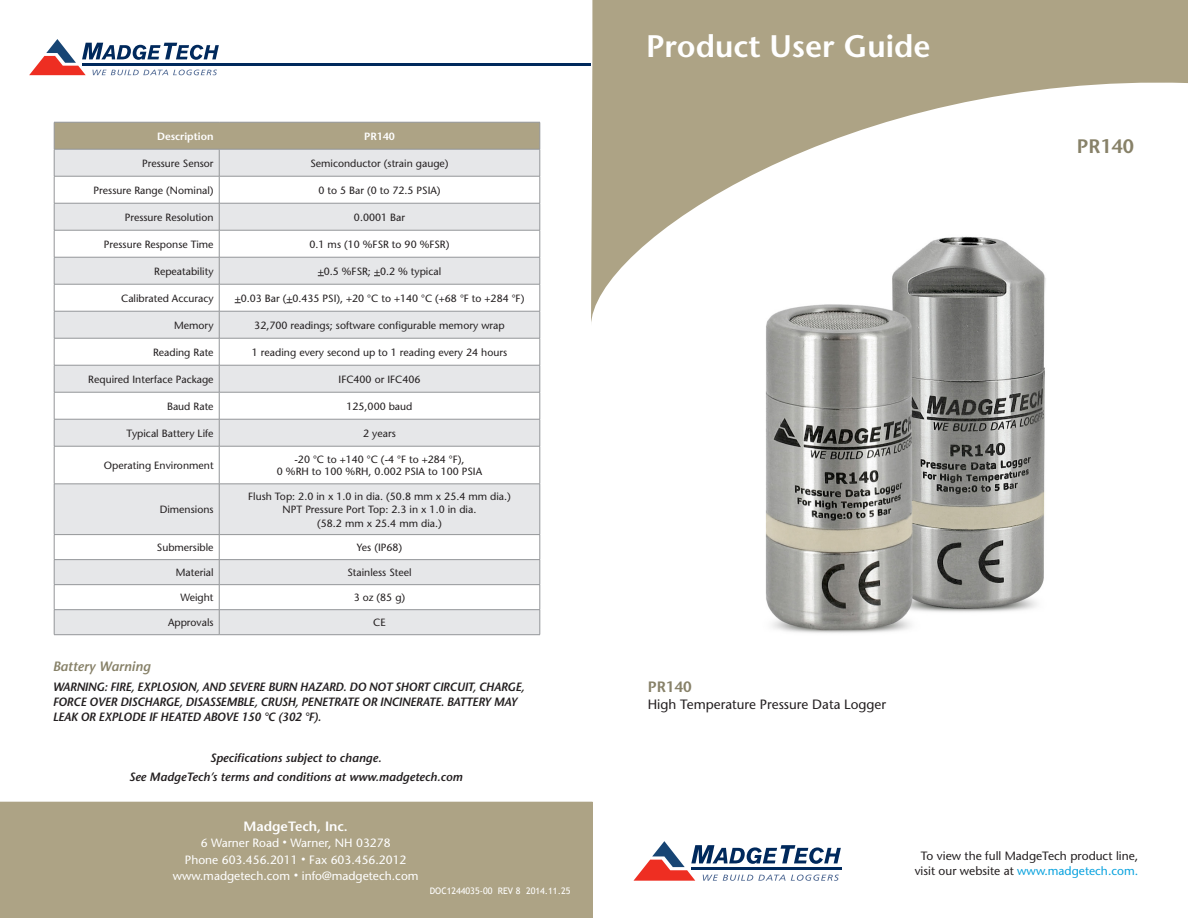
<style>
.page{position:relative;width:1188px;height:918px;background:#fff}
.page>*{position:absolute;margin:0;border:0;box-sizing:border-box;transform-origin:0 0}
.t1{font:600 31.05px "Stone Sans";color:#fff}
.t2{font:600 19.5px "Stone Sans";color:#878168}
.t3{font:600 15px "Stone Sans";color:#878168}
.t4{font:13.5px "Stone Sans";color:#231f20}
.t5{font:italic 600 13.5px "Stone Sans";color:#878168}
.t6{font:600 13.5px "Stone Sans";color:#fff}
.t7{font:italic 600 12px/15px "Stone Sans";letter-spacing:-.03em;color:#231f20}
.t8{font:12px "Stone Sans";color:#fff}
.t9{font:italic 600 12px "Stone Sans";color:#231f20}
.t10{font:12px "Stone Sans";color:#09a2de}
.t11{font:12px "Stone Sans";color:#231f20}
.Spec_Chart_Copy{font:10.5px/13.5px "Stone Sans";color:#231f20;text-align:center}
.Spec_Chart_Copy-2{font:600 10.5px "Stone Sans";color:#fff}
.t12{font:9px "Trebuchet MS";color:#fff}
.s1{color:#231f20}
</style>
<div class="page">
<svg style="left:633px;top:841px;width:208px;height:40px"></svg>
<hr style="left:691px;top:867px;width:150px;height:3px;background:#00295c">
<svg style="left:29px;top:39px;width:190px;height:36px"></svg>
<hr style="left:82px;top:63px;width:509px;height:2px;background:#00295c">
<div style="left:0;top:806px;width:592px;height:112px;background:#ada385"></div>
<hr style="left:0;top:802px;width:592px;height:4px;background:#ada385">
<div style="left:55px;top:610px;width:485px;height:24px;background:#e6e7e9"></div>
<svg style="left:55px;top:447px;width:485px;height:162px"></svg>
<hr style="left:54px;top:446px;width:165px;height:1px;background:#939598">
<hr style="left:54px;top:446px;width:1px;height:38px;background:#939598">
<hr style="left:219px;top:446px;width:321px;height:1px;background:#939598">
<hr style="left:219px;top:446px;width:1px;height:38px;background:#939598">
<hr style="left:540px;top:446px;width:1px;height:38px;background:#939598">
<hr style="left:54px;top:484px;width:165px;height:1px;background:#939598">
<hr style="left:54px;top:484px;width:1px;height:50px;background:#939598">
<hr style="left:219px;top:484px;width:321px;height:1px;background:#939598">
<hr style="left:219px;top:484px;width:1px;height:50px;background:#939598">
<hr style="left:540px;top:484px;width:1px;height:50px;background:#939598">
<hr style="left:54px;top:534px;width:165px;height:1px;background:#939598">
<hr style="left:219px;top:534px;width:321px;height:1px;background:#939598">
<hr style="left:54px;top:559px;width:165px;height:1px;background:#939598">
<hr style="left:219px;top:559px;width:321px;height:1px;background:#939598">
<hr style="left:54px;top:584px;width:165px;height:1px;background:#939598">
<hr style="left:219px;top:584px;width:321px;height:1px;background:#939598">
<hr style="left:54px;top:609px;width:165px;height:1px;background:#939598">
<svg style="left:54px;top:535px;width:1px;height:99px"></svg>
<hr style="left:219px;top:609px;width:321px;height:1px;background:#939598">
<svg style="left:219px;top:535px;width:1px;height:99px"></svg>
<svg style="left:540px;top:535px;width:1px;height:100px"></svg>
<hr style="left:54px;top:634px;width:165px;height:1px;background:#939598">
<hr style="left:219px;top:634px;width:321px;height:1px;background:#939598">
<svg style="left:54px;top:122px;width:487px;height:324px"></svg>
<svg style="left:591px;top:0;width:597px;height:323px;fill:#ada385"></svg>
<img style="left:738px;top:224px;width:333px;height:409px">
<p class="Spec_Chart_Copy-2" style="left:157px;top:130px;width:58px">Description</p>
<p class="Spec_Chart_Copy-2" style="left:364px;top:130px;width:32px">PR140</p>
<p class="Spec_Chart_Copy" style="left:142px;top:156px;width:73px">Pressure Sensor</p>
<p class="Spec_Chart_Copy" style="left:310px;top:156px;width:140px">Semiconductor (strain gauge)</p>
<p class="Spec_Chart_Copy" style="left:94px;top:183px;width:121px">Pressure Range (Nominal)</p>
<p class="Spec_Chart_Copy" style="left:318px;top:183px;width:124px">0 to 5 Bar (0 to 72.5 PSIA)</p>
<p class="Spec_Chart_Copy" style="left:125px;top:210px;width:90px">Pressure Resolution</p>
<p class="Spec_Chart_Copy" style="left:354px;top:210px;width:53px">0.0001 Bar</p>
<p class="Spec_Chart_Copy" style="left:104px;top:237px;width:111px">Pressure Response Time</p>
<p class="Spec_Chart_Copy" style="left:310px;top:237px;width:141px">0.1 ms (10 %FSR to 90 %FSR)</p>
<p class="Spec_Chart_Copy" style="left:154px;top:264px;width:61px">Repeatability</p>
<p class="Spec_Chart_Copy" style="left:318px;top:264px;width:125px">+0.5 %FSR; +0.2 % typical</p>
<p class="Spec_Chart_Copy" style="left:121px;top:291px;width:94px">Calibrated Accuracy</p>
<p class="Spec_Chart_Copy" style="left:235px;top:291px;width:291px">+0.03 Bar (+0.435 PSI), +20 °C to +140 °C (+68 °F to +284 °F)</p>
<p class="Spec_Chart_Copy" style="left:174px;top:318px;width:41px">Memory</p>
<p class="Spec_Chart_Copy" style="left:254px;top:318px;width:252px">32,700 readings; software configurable memory wrap</p>
<p class="Spec_Chart_Copy" style="left:153px;top:345px;width:62px">Reading Rate</p>
<p class="Spec_Chart_Copy" style="left:252px;top:345px;width:257px">1 reading every second up to 1 reading every 24 hours</p>
<p class="Spec_Chart_Copy" style="left:88px;top:372px;width:127px">Required Interface Package</p>
<p class="Spec_Chart_Copy" style="left:339px;top:372px;width:83px">IFC400 or IFC406</p>
<p class="Spec_Chart_Copy" style="left:167px;top:399px;width:48px">Baud Rate</p>
<p class="Spec_Chart_Copy" style="left:347px;top:399px;width:67px">125,000 baud</p>
<p class="Spec_Chart_Copy" style="left:127px;top:426px;width:89px">Typical Battery Life</p>
<p class="Spec_Chart_Copy" style="left:363px;top:426px;width:34px">2 years</p>
<p class="Spec_Chart_Copy" style="left:104px;top:459px;width:111px">Operating Environment</p>
<p class="Spec_Chart_Copy" style="left:294px;top:452px;width:172px">-20 °C to +140 °C (-4 °F to +284 °F),</p>
<p class="Spec_Chart_Copy" style="left:277px;top:465px;width:207px">0 %RH to 100 %RH, 0.002 PSIA to 100 PSIA</p>
<p class="Spec_Chart_Copy" style="left:160px;top:503px;width:55px">Dimensions</p>
<p class="Spec_Chart_Copy" style="left:248px;top:489px;width:264px">Flush Top: 2.0 in x 1.0 in dia. (50.8 mm x 25.4 mm dia.)</p>
<p class="Spec_Chart_Copy" style="left:283px;top:503px;width:195px">NPT Pressure Port Top: 2.3 in x 1.0 in dia. (58.2 mm x 25.4 mm dia.)</p>
<p class="Spec_Chart_Copy" style="left:157px;top:541px;width:58px">Submersible</p>
<p class="Spec_Chart_Copy" style="left:357px;top:541px;width:47px">Yes (IP68)</p>
<p class="Spec_Chart_Copy" style="left:176px;top:566px;width:39px">Material</p>
<p class="Spec_Chart_Copy" style="left:347px;top:566px;width:66px">Stainless Steel</p>
<p class="Spec_Chart_Copy" style="left:180px;top:591px;width:35px">Weight</p>
<p class="Spec_Chart_Copy" style="left:354px;top:591px;width:53px">3 oz (85 g)</p>
<p class="Spec_Chart_Copy" style="left:168px;top:616px;width:47px">Approvals</p>
<p class="Spec_Chart_Copy" style="left:373px;top:616px;width:14px">CE</p>
<p class="t5" style="left:53px;top:658px;width:99px">Battery Warning</p>
<p class="t7" style="left:53px;top:680px;width:473px">WARNING: FIRE, EXPLOSION, AND SEVERE BURN HAZARD. DO NOT SHORT CIRCUIT, CHARGE,<br>FORCE OVER DISCHARGE, DISASSEMBLE, CRUSH, PENETRATE OR INCINERATE. BATTERY MAY<br>LEAK OR EXPLODE IF HEATED ABOVE 150 °C (302 °F).</p>
<p class="t9" style="left:210px;top:750px;width:173px">Specifications subject to change.</p>
<p class="t9" style="left:129px;top:770px;width:335px">See MadgeTech’s terms and conditions at www.madgetech.com</p>
<p class="t6" style="left:244px;top:818px;width:106px">MadgeTech, Inc.</p>
<p class="t8" style="left:201px;top:836px;width:191px">6 Warner Road ● Warner, NH 03278</p>
<p class="t8" style="left:185px;top:852px;width:223px">Phone 603.456.2011 ● Fax 603.456.2012</p>
<p class="t8" style="left:173px;top:868px;width:247px">www.madgetech.com ● info@madgetech.com</p>
<p class="t12" style="left:430px;top:886px;width:142px">DOC1244035-00 REV 8 2014.11.25</p>
<p class="t1" style="left:646px;top:28px;width:286px">Product User Guide</p>
<p class="t2" style="left:1077px;top:135px;width:59px">PR140</p>
<p class="t3" style="left:648px;top:678px;width:45px">PR140</p>
<p class="t4" style="left:648px;top:696px;width:240px">High Temperature Pressure Data Logger</p>
<p class="t11" style="left:921px;top:849px;width:219px">To view the full MadgeTech product line,</p>
<p class="t10" style="left:915px;top:864px;width:225px"><span class="s1">visit our website at</span> www.madgetech.com.</p>
</div>
